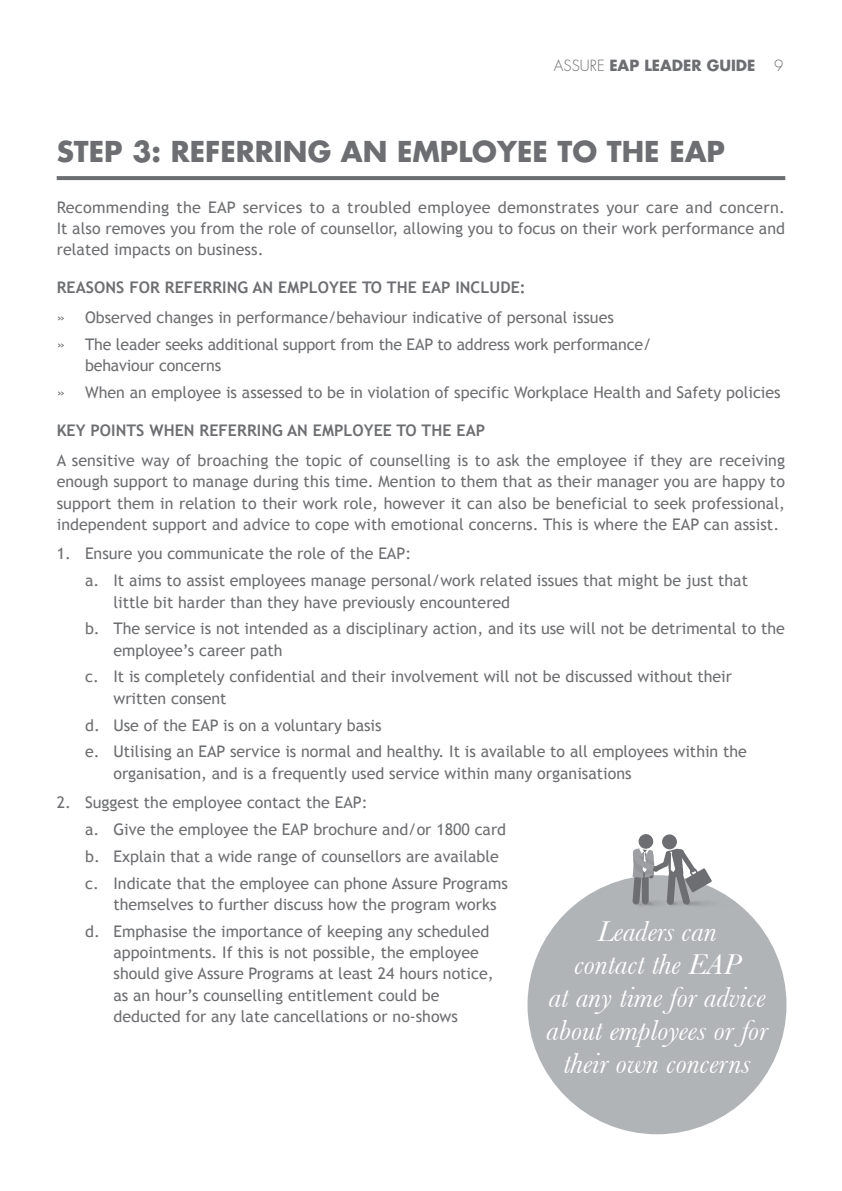
<style>
.page{position:relative;width:842px;height:1191px;background:#fff}
.page>*{position:absolute;margin:0;border:0;box-sizing:border-box;transform-origin:0 0}
.t1{font:italic 30px/33px "Baskerville";color:#fff;text-align:center}
.t2{font:700 28px "Futura CE";color:#6d6e71}
.t3{font:16px/26.8px "Trebuchet MS";color:#6d6e71}
.t4{font:700 16px "Trebuchet MS";letter-spacing:.005em;color:#6d6e71}
.t5{font:700 15px "Futura CE";color:#6d6e71}
.s1{font-weight:300}
</style>
<div class="page">
<svg style="left:57px;top:176px;width:728px;height:4px;background:#707174"></svg>
<div style="left:527px;top:875px;width:259px;height:259px;background:#b1b4b6;border-radius:50%"></div>
<div style="left:662px;top:834px;width:15px;height:15px;background:#6d6e71;border-radius:50%"></div>
<svg style="left:638px;top:833px;width:16px;height:16px"></svg>
<svg style="left:632px;top:848px;width:80px;height:58px"></svg>
<p class="t5" style="left:554px;top:54px;width:231px"><span class="s1">ASSURE</span> EAP LEADER GUIDE <span class="s1">9</span></p>
<h2 class="t2" style="left:57px;top:131px;width:670px">STEP 3: REFERRING AN EMPLOYEE TO THE EAP</h2>
<p class="t3" style="left:57px;top:197px;width:730px;line-height:21.2px;text-align:justify">Recommending the EAP services to a troubled employee demonstrates your care and concern.<br>It also removes you from the role of counsellor, allowing you to focus on their work performance and related impacts on business.</p>
<p class="t4" style="left:57px;top:278px;width:471px">REASONS FOR REFERRING AN EMPLOYEE TO THE EAP INCLUDE:</p>
<p class="t3" style="left:57px;top:304px;width:596px">» Observed changes in performance/behaviour indicative of personal issues<br>» The leader seeks additional support from the EAP to address work performance/</p>
<p class="t3" style="left:57px;top:352px;width:725px;text-indent:28px">behaviour concerns<br>» When an employee is assessed to be in violation of specific Workplace Health and Safety policies</p>
<p class="t4" style="left:57px;top:421px;width:430px">KEY POINTS WHEN REFERRING AN EMPLOYEE TO THE EAP</p>
<p class="t3" style="left:57px;top:450px;width:730px;line-height:21.2px;text-align:justify">A sensitive way of broaching the topic of counselling is to ask the employee if they are receiving enough support to manage during this time. Mention to them that as their manager you are happy to support them in relation to their work role, however it can also be beneficial to seek professional, independent support and advice to cope with emotional concerns. This is where the EAP can assist.</p>
<p class="t3" style="left:85px;top:540px;width:664px;text-indent:-28px">1. Ensure you communicate the role of the EAP:<br>a. It aims to assist employees manage personal/work related issues that might be just that</p>
<p class="t3" style="left:85px;top:588px;width:701px;text-indent:28px">little bit harder than they have previously encountered<br>b. The service is not intended as a disciplinary action, and its use will not be detrimental to the</p>
<p class="t3" style="left:85px;top:637px;width:648px;text-indent:28px">employee’s career path<br>c. It is completely confidential and their involvement will not be discussed without their</p>
<p class="t3" style="left:85px;top:685px;width:663px;text-indent:28px">written consent<br>d. Use of the EAP is on a voluntary basis<br>e. Utilising an EAP service is normal and healthy. It is available to all employees within the</p>
<p class="t3" style="left:113px;top:759px;width:520px">organisation, and is a frequently used service within many organisations</p>
<p class="t3" style="left:85px;top:789px;width:424px;text-indent:-28px">2. Suggest the employee contact the EAP:<br>a. Give the employee the EAP brochure and/or 1800 card b. Explain that a wide range of counsellors are available c. Indicate that the employee can phone Assure Programs</p>
<p class="t3" style="left:85px;top:891px;width:413px;text-indent:28px">themselves to further discuss how the program works d. Emphasise the importance of keeping any scheduled</p>
<p class="t3" style="left:114px;top:942px;width:382px;line-height:21.2px">appointments. If this is not possible, the employee should give Assure Programs at least 24 hours notice, as an hour’s counselling entitlement could be deducted for any late cancellations or no-shows</p>
<h1 class="t1" style="left:546px;top:914px;width:223px">Leaders can<br>contact the EAP<br>at any time for advice about employees or for their own concerns</h1>
</div>
